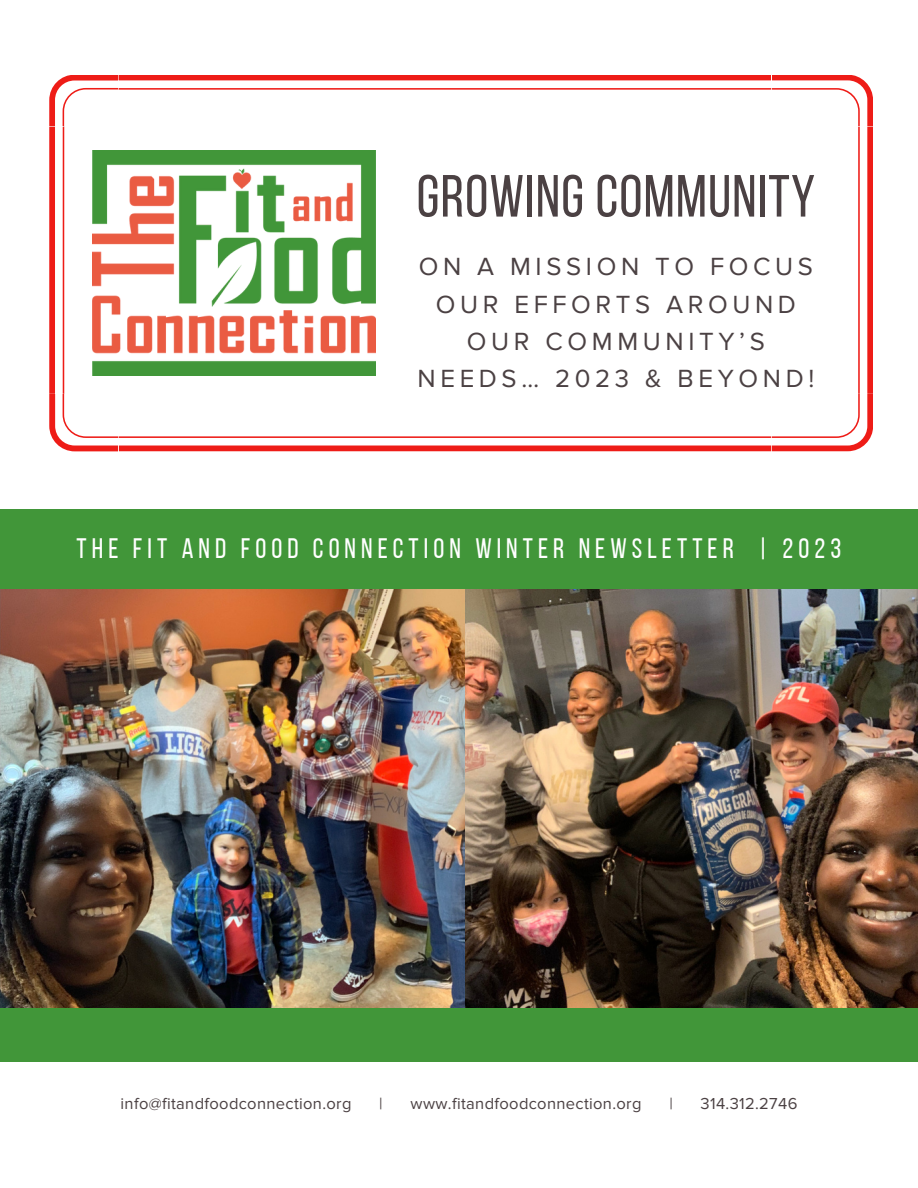
<style>
.page{position:relative;width:918px;height:1188px;background:#fff}
.page>*{position:absolute;margin:0;border:0;box-sizing:border-box;transform-origin:0 0}
.t1{font:59.4px "Bebas Neue";letter-spacing:.02em;color:#4b4143}
.t2{font:28.05px "Bebas Neue";letter-spacing:.18em;color:#fff}
.t3{font:25.8px/37.3px "Proxima Nova";letter-spacing:.18em;color:#4b4143;text-align:center}
.t4{font:16.5px "Proxima Nova";letter-spacing:.02em;color:#4b4143}
</style>
<div class="page">
<svg style="left:49px;top:75px;width:824px;height:376px"></svg>
<div style="left:0;top:509px;width:918px;height:553px;background:#419639"></div>
<img style="left:92px;top:150px;width:284px;height:225px">
<img style="left:465px;top:589px;width:453px;height:419px">
<img style="left:0;top:589px;width:465px;height:419px">
<p class="t1" style="left:417px;top:172px;width:400px">GROWING COMMUNITY</p>
<p class="t3" style="left:418px;top:248px;width:398px">ON A MISSION TO FOCUS<br>OUR EFFORTS AROUND<br>OUR COMMUNITY’S<br>NEEDS… 2023 &amp; BEYOND!</p>
<p class="t2" style="left:77px;top:537px;width:766px">THE FIT AND FOOD CONNECTION WINTER NEWSLETTER | 2023</p>
<p class="t4" style="left:121px;top:1094px;width:232px">info@fitandfoodconnection.org</p>
<p class="t4" style="left:379px;top:1094px;width:5px">|</p>
<p class="t4" style="left:411px;top:1094px;width:232px">www.fitandfoodconnection.org</p>
<p class="t4" style="left:669px;top:1094px;width:5px">|</p>
<p class="t4" style="left:701px;top:1094px;width:98px">314.312.2746</p>
</div>
